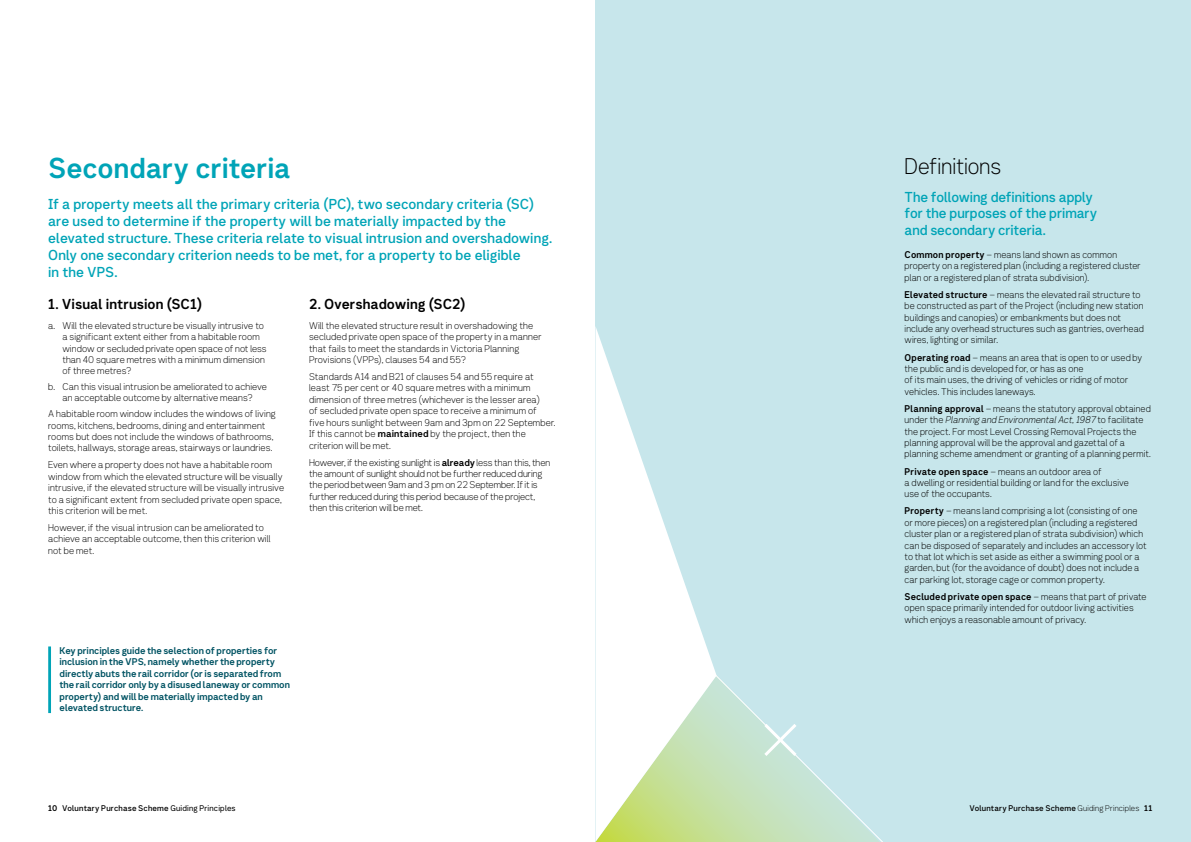
<style>
.page{position:relative;width:1191px;height:842px;background:#fff}
.page>*{position:absolute;margin:0;border:0;box-sizing:border-box;transform-origin:0 0}
.t1{font:28px "Network Sans 2019 Bold";letter-spacing:-.005em;color:#00a4b7}
.t2{font:22px "Network Sans 2019 Light";letter-spacing:-.005em;color:#000}
.t3{font:14px/16.8px "Network Sans 2019 Medium";letter-spacing:-.005em;color:#00a4b7}
.t4{font:14px "Network Sans 2019 Bold";color:#000}
.t5{font:9.5px/11.4px "Network Sans 2019 Light";letter-spacing:.01em;color:#000}
.t6{font:9.5px/11.4px "Network Sans 2019 Bold";letter-spacing:-.01em;color:#005363}
.t7{font:9.5px/11.4px "Network Sans 2019 Light";letter-spacing:-.01em;color:#000}
.t8{font:9.5px "Network Sans 2019 Bold";letter-spacing:.01em;color:#000}
.t9{font:8px "Network Sans 2019 Medium";letter-spacing:.02em;color:#000}
.s1{font-family:"Network Sans 2019 Bold"}
.s2{font-family:"Network Sans 2019 Regular"}
.s3{font-style:italic}
.s4{font-family:"Network Sans 2019 Light"}
</style>
<div class="page">
<div style="left:595px;top:0;width:596px;height:842px;background:#c7e6eb"></div>
<hr style="left:48px;top:646px;width:3px;height:67px;background:#00a4b7">
<svg style="left:716px;top:674px;width:167px;height:168px"></svg>
<svg style="left:595px;top:327px;width:121px;height:515px"></svg>
<h1 class="t1" style="left:48px;top:144px;width:244px">Secondary criteria</h1>
<p class="t3" style="left:48px;top:195px;width:505px">If a property meets all the primary criteria (PC), two secondary criteria (SC) are used to determine if the property will be materially impacted by the elevated structure. These criteria relate to visual intrusion and overshadowing.<br>Only one secondary criterion needs to be met, for a property to be eligible<br>in the VPS.</p>
<h3 class="t4" style="left:48px;top:292px;width:155px">1. Visual intrusion (SC1)</h3>
<p class="t5" style="left:62px;top:319px;width:206px;text-indent:-14px">a. Will the elevated structure be visually intrusive to a significant extent either from a habitable room window or secluded private open space of not less than 40 square metres with a minimum dimension of three metres?</p>
<p class="t5" style="left:48px;top:380px;width:220px;text-align:center">b. Can this visual intrusion be ameliorated to achieve an acceptable outcome by alternative means?</p>
<p class="t5" style="left:48px;top:407px;width:229px">A habitable room window includes the windows of living rooms, kitchens, bedrooms, dining and entertainment rooms but does not include the windows of bathrooms, toilets, hallways, storage areas, stairways or laundries.</p>
<p class="t5" style="left:48px;top:459px;width:237px">Even where a property does not have a habitable room window from which the elevated structure will be visually intrusive, if the elevated structure will be visually intrusive to a significant extent from secluded private open space, this criterion will be met.</p>
<p class="t5" style="left:48px;top:521px;width:224px">However, if the visual intrusion can be ameliorated to achieve an acceptable outcome, then this criterion will not be met.</p>
<h3 class="t4" style="left:309px;top:292px;width:158px">2. Overshadowing (SC2)</h3>
<p class="t5" style="left:309px;top:319px;width:234px">Will the elevated structure result in overshadowing the secluded private open space of the property in a manner that fails to meet the standards in Victoria Planning Provisions (VPPs), clauses 54 and 55?</p>
<p class="t5" style="left:309px;top:370px;width:248px">Standards A14 and B21 of clauses 54 and 55 require at least 75 per cent or 40 square metres with a minimum dimension of three metres (whichever is the lesser area)<br>of secluded private open space to receive a minimum of<br>five hours sunlight between 9am and 3pm on 22 September.<br>If this cannot be <span class="s1">maintained</span> by the project, then the criterion will be met.</p>
<p class="t7" style="left:309px;top:456px;width:243px">However, if the existing sunlight is <span class="s1">already</span> less than this, then the amount of sunlight should not be further reduced during the period between 9am and 3 pm on 22 September. If it is further reduced during this period because of the project, then this criterion will be met.</p>
<p class="t6" style="left:60px;top:644px;width:232px">Key principles guide the selection of properties for inclusion in the VPS, namely whether the property directly abuts the rail corridor (or is separated from the rail corridor only by a disused laneway or common property) and will be materially impacted by an elevated structure.</p>
<p class="t9" style="left:48px;top:801px;width:189px"><span class="s1">10</span> Voluntary Purchase Scheme <span class="s2">Guiding Principles</span></p>
<h2 class="t2" style="left:904px;top:147px;width:98px">Definitions</h2>
<h3 class="t3" style="left:904px;top:188px;width:194px">The following definitions apply for the purposes of the primary and secondary criteria.</h3>
<p class="t5" style="left:904px;top:248px;width:238px"><span class="s1">Common property</span> – means land shown as common property on a registered plan (including a registered cluster plan or a registered plan of strata subdivision).</p>
<p class="t5" style="left:904px;top:288px;width:241px"><span class="s1">Elevated structure</span> – means the elevated rail structure to be constructed as part of the Project (including new station buildings and canopies) or embankments but does not include any overhead structures such as gantries, overhead wires, lighting or similar.</p>
<p class="t5" style="left:904px;top:351px;width:239px"><span class="s1">Operating road</span> – means an area that is open to or used by the public and is developed for, or has as one<br>of its main uses, the driving of vehicles or riding of motor vehicles. This includes laneways.</p>
<p class="t5" style="left:904px;top:402px;width:248px"><span class="s1">Planning approval</span> – means the statutory approval obtained u n d e r t h e <span class="s3">PlanningandEnvironmentalAct,1987</span> t o f a c i l i t a t e the project. For most Level Crossing Removal Projects the planning approval will be the approval and gazettal of a planning scheme amendment or granting of a planning permit.</p>
<p class="t5" style="left:904px;top:465px;width:226px"><span class="s1">Private open space</span> – means an outdoor area of<br>a dwelling or residential building or land for the exclusive use of the occupants.</p>
<p class="t5" style="left:904px;top:505px;width:244px"><span class="s1">Property</span> – means land comprising a lot (consisting of one or more pieces) on a registered plan (including a registered cluster plan or a registered plan of strata subdivision) which can be disposed of separately and includes an accessory lot to that lot which is set aside as either a swimming pool or a garden, but (for the avoidance of doubt) does not include a car parking lot, storage cage or common property.</p>
<p class="t8" style="left:904px;top:588px;width:244px">Secluded private open space <span class="s4">– means that part of private</span></p>
<p class="t5" style="left:904px;top:602px;width:231px">open space primarily intended for outdoor living activities which enjoys a reasonable amount of privacy.</p>
<p class="t9" style="left:969px;top:801px;width:184px">Voluntary Purchase Scheme <span class="s4">Guiding Principles</span> <span class="s1">11</span></p>
</div>
